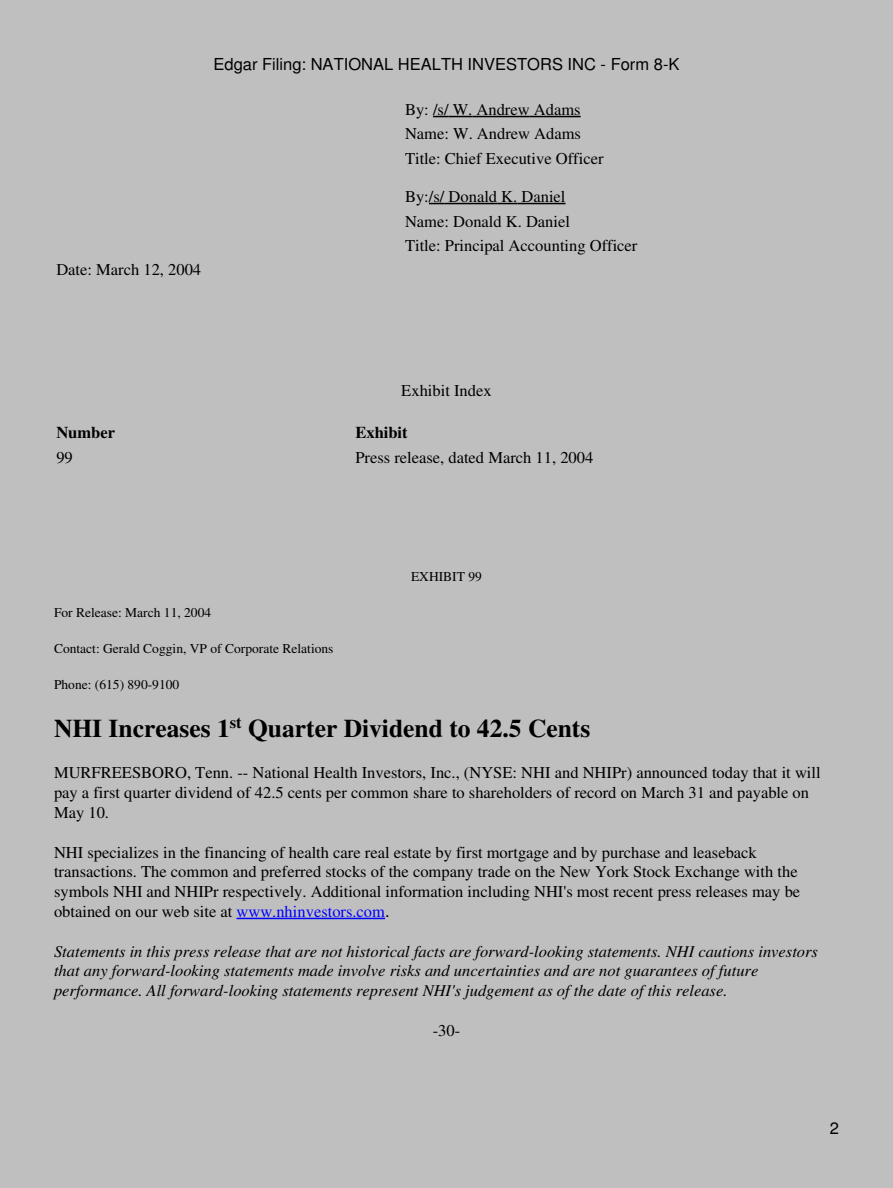
<style>
.page{position:relative;width:893px;height:1188px;background:#fff}
.page>*{position:absolute;margin:0;border:0;box-sizing:border-box;transform-origin:0 0}
.t1{font:700 25.5px "Times";color:#000}
.t2{font:16.5px/19.8px "Times";color:#000}
.t3{font:italic 16.5px/19.8px "Times";color:#000}
.t4{font:16.5px "Helvetica";color:#000}
.t5{font:700 16.5px "Times";color:#000}
.t6{font:13.5px "Times";color:#000}
.s1{color:#00f}
.s2{font-family:"Helvetica"}
</style>
<div class="page">
<div style="left:0;top:0;width:892px;height:1188px;background:#bfbfbf"></div>
<svg style="left:433px;top:116px;width:39px;height:1px"></svg>
<hr style="left:472px;top:116px;width:58px;height:1px;background:#000">
<hr style="left:530px;top:116px;width:50px;height:1px;background:#000">
<svg style="left:429px;top:203px;width:15px;height:1px"></svg>
<hr style="left:444px;top:203px;width:53px;height:1px;background:#000">
<svg style="left:497px;top:203px;width:20px;height:1px"></svg>
<hr style="left:517px;top:203px;width:48px;height:1px;background:#000">
<hr style="left:236px;top:918px;width:149px;height:1px;background:#00f">
<p class="t2" style="left:56px;top:262px;width:146px">Date: March 12, 2004</p>
<p class="t4" style="left:213px;top:58px;width:467px">Edgar Filing: NATIONAL HEALTH INVESTORS INC - Form 8-K</p>
<p class="t2" style="left:405px;top:99px;width:200px;line-height:24.5px">By: /s/ W. Andrew Adams<br>Name: W. Andrew Adams<br>Title: Chief Executive Officer</p>
<p class="t2" style="left:405px;top:186px;width:234px;line-height:24.5px">By:/s/ Donald K. Daniel<br>Name: Donald K. Daniel<br>Title: Principal Accounting Officer</p>
<p class="t2" style="left:401px;top:383px;width:92px">Exhibit Index</p>
<p class="t5" style="left:56px;top:427px;width:60px">Number</p>
<p class="t5" style="left:355px;top:427px;width:54px">Exhibit</p>
<p class="t2" style="left:56px;top:449px;width:18px">99</p>
<p class="t2" style="left:355px;top:449px;width:239px">Press release, dated March 11, 2004</p>
<p class="t6" style="left:411px;top:572px;width:72px">EXHIBIT 99</p>
<p class="t6" style="left:54px;top:608px;width:159px">For Release: March 11, 2004</p>
<p class="t6" style="left:54px;top:644px;width:281px">Contact: Gerald Coggin, VP of Corporate Relations</p>
<p class="t6" style="left:54px;top:680px;width:127px">Phone: (615) 890-9100</p>
<h1 class="t1" style="left:54px;top:720px;width:538px">NHI Increases 1<sup>st</sup> Quarter Dividend to 42.5 Cents</h1>
<p class="t2" style="left:54px;top:765px;width:768px">MURFREESBORO, Tenn. -- National Health Investors, Inc., (NYSE: NHI and NHIPr) announced today that it will pay a first quarter dividend of 42.5 cents per common share to shareholders of record on March 31 and payable on<br>May 10.</p>
<p class="t2" style="left:54px;top:844px;width:747px">NHI specializes in the financing of health care real estate by first mortgage and by purchase and leaseback transactions. The common and preferred stocks of the company trade on the New York Stock Exchange with the symbols NHI and NHIPr respectively. Additional information including NHI's most recent press releases may be obtained on our web site at <span class="s1">www.nhinvestors.com</span><span class="s2">.</span></p>
<p class="t3" style="left:54px;top:943px;width:765px">Statements in this press release that are not historical facts are forward-looking statements. NHI cautions investors that any forward-looking statements made involve risks and uncertainties and are not guarantees of future performance. All forward-looking statements represent NHI's judgement as of the date of this release.</p>
<p class="t2" style="left:433px;top:1022px;width:29px">-30-</p>
<p class="t4" style="left:829px;top:1122px;width:11px">2</p>
</div>
